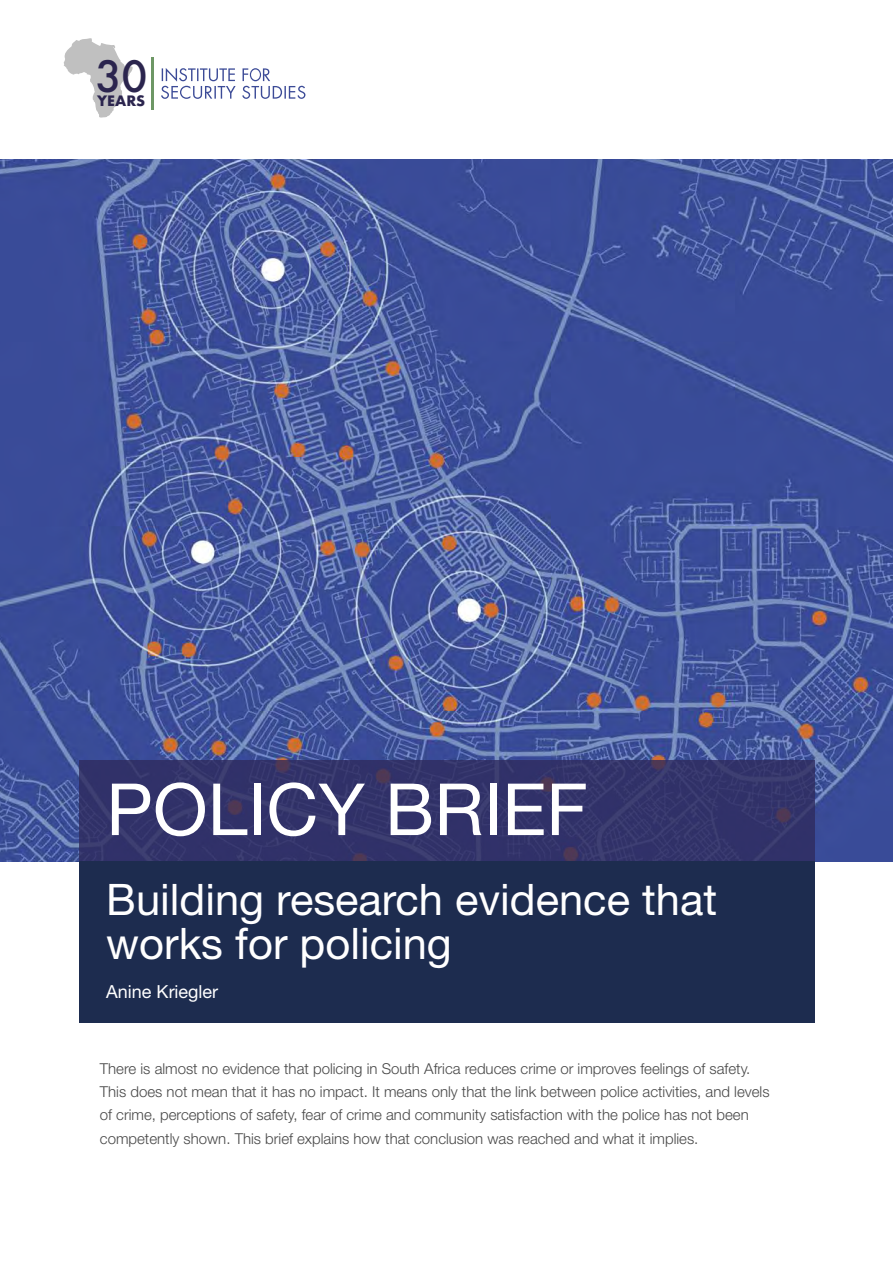
<style>
.page{position:relative;width:893px;height:1263px;background:#fff}
.page>*{position:absolute;margin:0;border:0;box-sizing:border-box;transform-origin:0 0}
.t1{font:72px "Helvetica Neue LT Std";color:#fff}
.t2{font:43.5px/43.5px "Helvetica Neue LT Std";color:#fff}
.t3{font:500 42px "Futura";color:#2b254e}
.t4{font:18px "Helvetica Neue LT Std";color:#fff}
.t5{font:300 15px/23.2px "Helvetica Neue LT Std";color:#484848}
.t6{font:700 13.95px "Futura";color:#2b254e}
</style>
<div class="page">
<img style="left:0;top:159px;width:893px;height:702px">
<div style="left:79px;top:761px;width:735px;height:102px;background:linear-gradient(to right,#33336a,#34346a)"></div>
<div style="left:79px;top:861px;width:735px;height:162px;background:#1d2c4f"></div>
<svg style="left:63px;top:38px;width:70px;height:80px"></svg>
<svg style="left:161px;top:68px;width:144px;height:31px"></svg>
<hr style="left:152px;top:57px;width:2px;height:53px;background:#6d9765">
<h3 class="t3" style="left:96px;top:48px;width:53px">30</h3>
<p class="t6" style="left:97px;top:91px;width:50px">YEARS</p>
<h1 class="t1" style="left:106px;top:766px;width:483px">POLICY BRIEF</h1>
<h2 class="t2" style="left:106px;top:878px;width:612px">Building research evidence that works for policing</h2>
<p class="t4" style="left:106px;top:981px;width:113px">Anine Kriegler</p>
<p class="t5" style="left:100px;top:1056px;width:671px">There is almost no evidence that policing in South Africa reduces crime or improves feelings of safety.<br>This does not mean that it has no impact. It means only that the link between police activities, and levels of crime, perceptions of safety, fear of crime and community satisfaction with the police has not been competently shown. This brief explains how that conclusion was reached and what it implies.</p>
</div>
